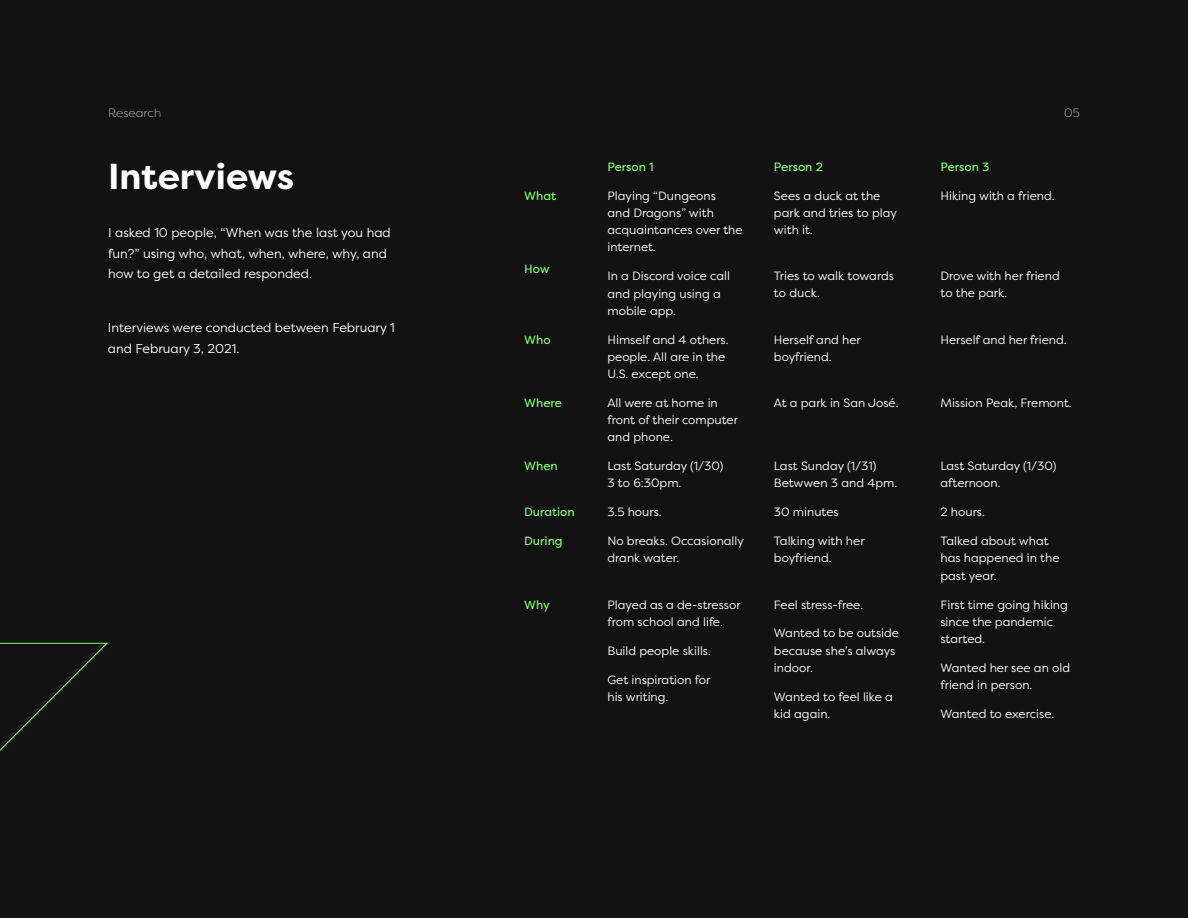
<style>
.page{position:relative;width:1188px;height:918px;background:#121212}
.page>*{position:absolute;margin:0;border:0;box-sizing:border-box;transform-origin:0 0}
.t1{font:700 36px "Filson Pro";color:#fff}
.t2{font:12.75px/20.2px "Filson Pro";color:#fff}
.t3{font:12px/17.2px "Filson Pro";color:#fff}
.t4{font:12px "Filson Pro";color:#87ff74}
.t5{font:300 12px "Filson Pro";letter-spacing:.01em;color:#c0c0c0}
</style>
<div class="page">
<svg style="left:0;top:643px;width:108px;height:108px"></svg>
<p class="t5" style="left:108px;top:105px;width:55px">Research</p>
<h1 class="t1" style="left:108px;top:154px;width:188px">Interviews</h1>
<p class="t2" style="left:108px;top:223px;width:284px">I asked 10 people, “When was the last you had fun?” using who, what, when, where, why, and how to get a detailed responded.</p>
<p class="t2" style="left:108px;top:318px;width:288px">Interviews were conducted between February 1 and February 3, 2021.</p>
<p class="t4" style="left:524px;top:187px;width:33px">What</p>
<p class="t4" style="left:524px;top:261px;width:27px">How</p>
<p class="t4" style="left:524px;top:331px;width:28px">Who</p>
<p class="t4" style="left:524px;top:394px;width:39px">Where</p>
<p class="t4" style="left:524px;top:458px;width:35px">When</p>
<p class="t4" style="left:524px;top:504px;width:52px">Duration</p>
<p class="t4" style="left:524px;top:533px;width:40px">During</p>
<p class="t4" style="left:524px;top:596px;width:27px">Why</p>
<p class="t4" style="left:607px;top:159px;width:48px">Person 1</p>
<p class="t4" style="left:774px;top:159px;width:51px">Person 2</p>
<p class="t4" style="left:940px;top:159px;width:51px">Person 3</p>
<p class="t5" style="left:1064px;top:105px;width:17px">05</p>
<p class="t3" style="left:607px;top:187px;width:137px">Playing “Dungeons<br>and Dragons” with acquaintances over the internet.</p>
<p class="t3" style="left:774px;top:187px;width:125px">Sees a duck at the park and tries to play with it.</p>
<p class="t3" style="left:940px;top:187px;width:116px">Hiking with a friend.</p>
<p class="t3" style="left:607px;top:267px;width:124px">In a Discord voice call and playing using a mobile app.</p>
<p class="t3" style="left:774px;top:267px;width:122px">Tries to walk towards to duck.</p>
<p class="t3" style="left:940px;top:267px;width:121px">Drove with her friend to the park.</p>
<p class="t3" style="left:607px;top:330px;width:123px">Himself and 4 others. people. All are in the<br>U.S. except one.</p>
<p class="t3" style="left:774px;top:330px;width:88px">Herself and her boyfriend.</p>
<p class="t3" style="left:940px;top:330px;width:128px">Herself and her friend.</p>
<p class="t3" style="left:607px;top:393px;width:132px">All were at home in front of their computer and phone.</p>
<p class="t3" style="left:774px;top:393px;width:126px">At a park in San José.</p>
<p class="t3" style="left:940px;top:393px;width:133px">Mission Peak, Fremont.</p>
<p class="t3" style="left:607px;top:457px;width:117px">Last Saturday (1/30)<br>3 to 6:30pm.</p>
<p class="t3" style="left:774px;top:457px;width:125px">Last Sunday (1/31)<br>Betwwen 3 and 4pm.</p>
<p class="t3" style="left:940px;top:457px;width:117px">Last Saturday (1/30) afternoon.</p>
<p class="t3" style="left:607px;top:503px;width:56px">3.5 hours.</p>
<p class="t3" style="left:774px;top:503px;width:66px">30 minutes</p>
<p class="t3" style="left:940px;top:503px;width:46px">2 hours.</p>
<p class="t3" style="left:607px;top:532px;width:138px">No breaks. Occasionally drank water.</p>
<p class="t3" style="left:774px;top:532px;width:92px">Talking with her boyfriend.</p>
<p class="t3" style="left:940px;top:532px;width:121px">Talked about what has happened in the past year.</p>
<p class="t3" style="left:607px;top:595px;width:135px">Played as a de-stressor from school and life.</p>
<p class="t3" style="left:774px;top:595px;width:91px">Feel stress-free.</p>
<p class="t3" style="left:940px;top:595px;width:129px">First time going hiking since the pandemic started.</p>
<p class="t3" style="left:607px;top:642px;width:105px">Build people skills.</p>
<p class="t3" style="left:774px;top:624px;width:127px">Wanted to be outside because she’s always indoor.</p>
<p class="t3" style="left:940px;top:659px;width:131px">Wanted her see an old friend in person.</p>
<p class="t3" style="left:607px;top:670px;width:104px">Get inspiration for his writing.</p>
<p class="t3" style="left:774px;top:688px;width:120px">Wanted to feel like a kid again.</p>
<p class="t3" style="left:940px;top:705px;width:115px">Wanted to exercise.</p>
</div>
